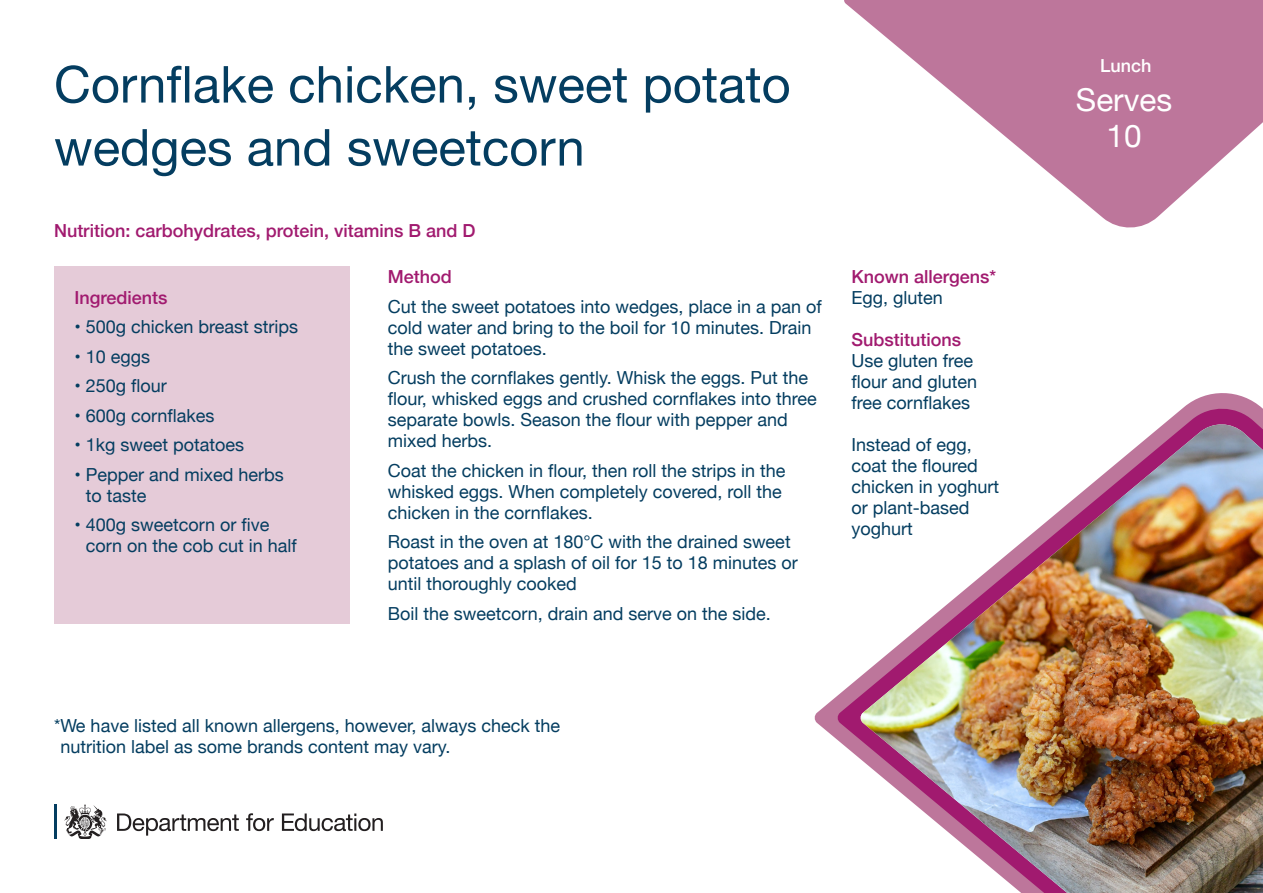
<style>
.page{position:relative;width:1263px;height:893px;background:#fff}
.page>*{position:absolute;margin:0;border:0;box-sizing:border-box;transform-origin:0 0}
.t1{font:51px/63px "Helvetica Neue";color:#043d60}
.t2{font:31.5px/36px "Helvetica Neue";color:#fff;text-align:center}
.t3{font:18px/21px "Helvetica Neue";color:#043d60}
.t4{font:500 18px "Helvetica Neue";color:#a11a6f}
.t5{font:500 18px "Helvetica Neue";color:#fff}
</style>
<div class="page">
<div style="left:54px;top:266px;width:295px;height:358px;background:#e5cbd8"></div>
<svg style="left:814px;top:393px;width:444px;height:347px"></svg>
<svg style="left:837px;top:405px;width:426px;height:354px"></svg>
<img style="left:860px;top:424px;width:403px;height:469px">
<svg style="left:844px;top:0;width:419px;height:228px;fill:#bd769b"></svg>
<hr style="left:54px;top:804px;width:2px;height:35px;background:#043d60">
<svg style="left:117px;top:813px;width:122px;height:23px"></svg>
<svg style="left:246px;top:813px;width:28px;height:18px"></svg>
<svg style="left:282px;top:813px;width:101px;height:18px"></svg>
<svg style="left:64px;top:804px;width:43px;height:35px"></svg>
<p class="t1" style="left:54px;top:56px;width:738px">Cornflake chicken, sweet potato wedges and sweetcorn</p>
<p class="t4" style="left:54px;top:216px;width:423px">Nutrition: carbohydrates, protein, vitamins B and D</p>
<p class="t4" style="left:74px;top:283px;width:95px">Ingredients</p>
<p class="t3" style="left:74px;top:317px;width:225px">• 500g chicken breast strips</p>
<p class="t3" style="left:74px;top:347px;width:77px">• 10 eggs</p>
<p class="t3" style="left:74px;top:376px;width:94px">• 250g flour</p>
<p class="t3" style="left:74px;top:406px;width:141px">• 600g cornflakes</p>
<p class="t3" style="left:74px;top:435px;width:171px">• 1kg sweet potatoes</p>
<p class="t3" style="left:86px;top:465px;width:200px;text-indent:-11px">• Pepper and mixed herbs to taste</p>
<p class="t3" style="left:86px;top:515px;width:213px;text-indent:-11px">• 400g sweetcorn or five corn on the cob cut in half</p>
<p class="t4" style="left:388px;top:262px;width:66px">Method</p>
<p class="t3" style="left:388px;top:297px;width:436px">Cut the sweet potatoes into wedges, place in a pan of cold water and bring to the boil for 10 minutes. Drain the sweet potatoes.</p>
<p class="t3" style="left:388px;top:368px;width:431px">Crush the cornflakes gently. Whisk the eggs. Put the flour, whisked eggs and crushed cornflakes into three separate bowls. Season the flour with pepper and mixed herbs.</p>
<p class="t3" style="left:388px;top:461px;width:399px">Coat the chicken in flour, then roll the strips in the whisked eggs. When completely covered, roll the chicken in the cornflakes.</p>
<p class="t3" style="left:388px;top:532px;width:412px">Roast in the oven at 180°C with the drained sweet potatoes and a splash of oil for 15 to 18 minutes or until thoroughly cooked</p>
<p class="t3" style="left:388px;top:604px;width:385px">Boil the sweetcorn, drain and serve on the side.</p>
<p class="t4" style="left:851px;top:262px;width:146px">Known allergens*</p>
<p class="t3" style="left:851px;top:288px;width:93px">Egg, gluten</p>
<p class="t4" style="left:851px;top:325px;width:111px">Substitutions</p>
<p class="t3" style="left:851px;top:351px;width:127px">Use gluten free flour and gluten free cornflakes</p>
<p class="t3" style="left:851px;top:435px;width:149px">Instead of egg, coat the floured chicken in yoghurt or plant-based yoghurt</p>
<p class="t3" style="left:60px;top:716px;width:501px;text-indent:-6px">*We have listed all known allergens, however, always check the nutrition label as some brands content may vary.</p>
<p class="t5" style="left:1100px;top:51px;width:53px">Lunch</p>
<p class="t2" style="left:1076px;top:84px;width:98px">Serves<br>10</p>
</div>
